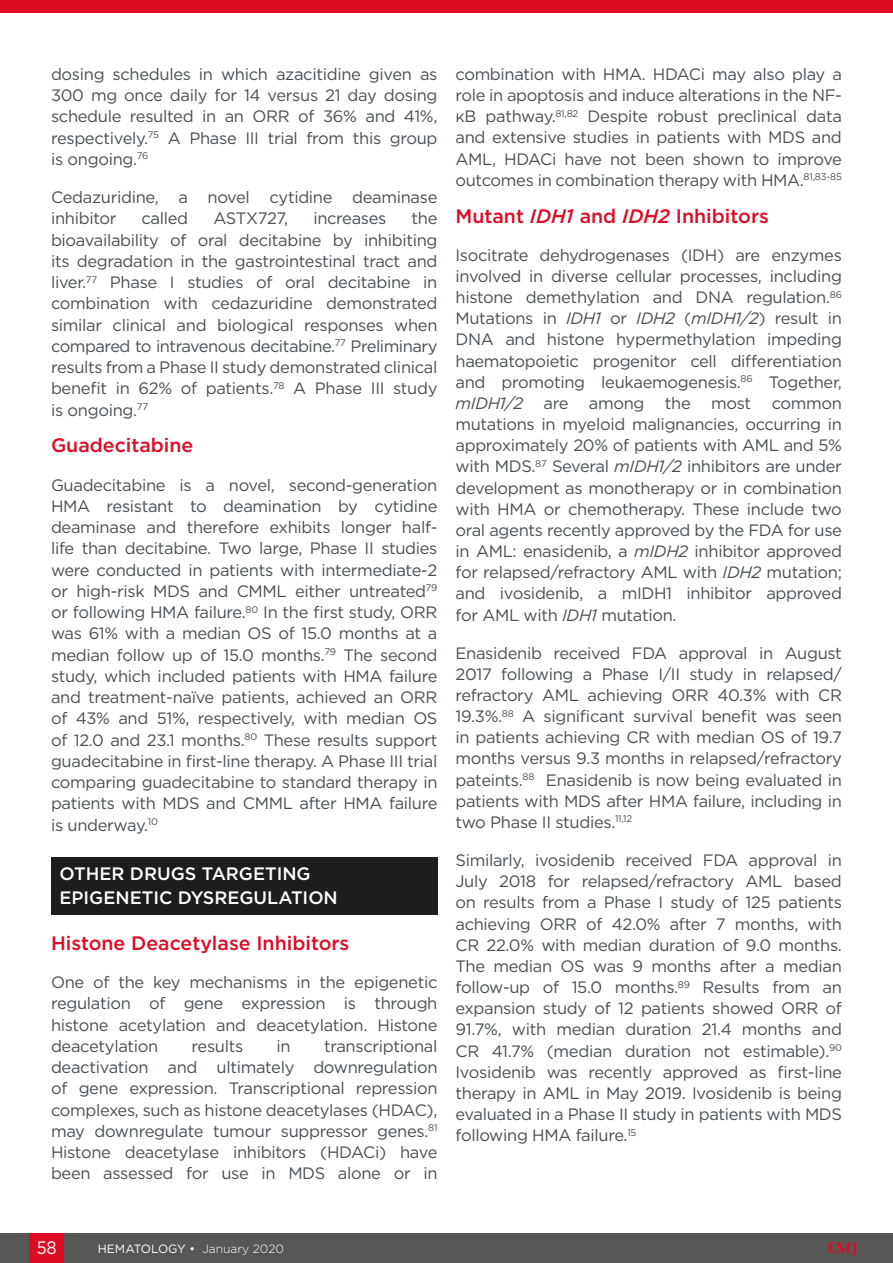
<style>
.page{position:relative;width:893px;height:1263px;background:#fff}
.page>*{position:absolute;margin:0;border:0;box-sizing:border-box;transform-origin:0 0}
.H2__Heading_2{font:500 19.5px "Gotham";color:#dc0c23}
.H1__Heading_1{font:500 18px/24.3px "Gotham";color:#fff}
.t1{font:18px "Gotham";color:#fff;scale:.9 1}
.Body_Text{font:16.5px/21.1px "Gotham";letter-spacing:-.02em;color:#484f54;text-align:justify}
.t2{font:700 15px "Palatino Linotype";color:#dc0c23}
.t3{font:12px "Gotham";color:#fff}
.s1{font-style:italic}
.s2{font-weight:300}
</style>
<div class="page">
<div style="left:0;top:1233px;width:893px;height:30px;background:#575756"></div>
<div style="left:30px;top:1233px;width:34px;height:30px;background:#dc0c23"></div>
<div style="left:51px;top:857px;width:386px;height:57px;background:#1d1d1d"></div>
<div style="left:0;top:0;width:893px;height:13px;background:#dc0c23"></div>
<p class="Body_Text" style="left:51px;top:63px;width:388px">dosing schedules in which azacitidine given as 300 mg once daily for 14 versus 21 day dosing schedule resulted in an ORR of 36% and 41%, respectively.<sup>75</sup> A Phase III trial from this group is ongoing.<sup>76</sup></p>
<p class="Body_Text" style="left:51px;top:186px;width:388px">Cedazuridine, a novel cytidine deaminase inhibitor</p>
<p class="Body_Text" style="left:51px;top:208px;width:388px;text-indent:361px">the bioavailability of oral decitabine by inhibiting its degradation in the gastrointestinal tract and liver.<sup>77</sup> Phase I studies of oral decitabine in combination with cedazuridine demonstrated similar clinical and biological responses when compared to intravenous decitabine.<sup>77</sup> Preliminary results from a Phase II study demonstrated clinical benefit in 62% of patients.<sup>78</sup> A Phase III study is ongoing.<sup>77</sup></p>
<p class="H2__Heading_2" style="left:51px;top:433px;width:144px">Guadecitabine</p>
<p class="Body_Text" style="left:51px;top:474px;width:388px">Guadecitabine is a novel, second-generation HMA resistant to deamination by cytidine deaminase and therefore exhibits longer half&shy;life than decitabine. Two large, Phase II studies were conducted in patients with intermediate-2 or high-risk MDS and CMML either untreated<sup>79 </sup>or following HMA failure.<sup>80</sup> In the first study, ORR was 61% with a median OS of 15.0 months at a median follow up of 15.0 months.<sup>79</sup> The second study, which included patients with HMA failure and treatment-naïve patients, achieved an ORR of 43% and 51%, respectively, with median OS of 12.0 and 23.1 months.<sup>80</sup> These results support guadecitabine in first-line therapy. A Phase III trial comparing guadecitabine to standard therapy in patients with MDS and CMML after HMA failure is underway.<sup>10</sup></p>
<p class="H1__Heading_1" style="left:60px;top:861px;width:280px">OTHER DRUGS TARGETING<br>EPIGENETIC DYSREGULATION</p>
<p class="H2__Heading_2" style="left:51px;top:930px;width:300px">Histone Deacetylase Inhibitors</p>
<p class="Body_Text" style="left:51px;top:971px;width:388px">One of the key mechanisms in the epigenetic regulation of gene expression is through histone acetylation and deacetylation. Histone deacetylation</p>
<p class="Body_Text" style="left:142px;top:208px;width:48px">called</p>
<p class="Body_Text" style="left:213px;top:208px;width:76px">ASTX727,</p>
<p class="Body_Text" style="left:313px;top:208px;width:75px">increases</p>
<p class="Body_Text" style="left:51px;top:1035px;width:388px;text-indent:273px">transcriptional deactivation and ultimately downregulation of gene expression. Transcriptional repression complexes, such as histone deacetylases (HDAC), may downregulate tumour suppressor genes.<sup>81<br></sup>Histone deacetylase inhibitors (HDACi) have been assessed for use in MDS alone or in</p>
<p class="Body_Text" style="left:192px;top:1035px;width:53px">results</p>
<p class="Body_Text" style="left:277px;top:1035px;width:16px">in</p>
<p class="Body_Text" style="left:455px;top:63px;width:388px">combination with HMA. HDACi may also play a role in apoptosis and induce alterations in the NF&shy;κB pathway.<sup>81,82</sup> Despite robust preclinical data and extensive studies in patients with MDS and AML, HDACi have not been shown to improve outcomes in combination therapy with HMA.<sup>81,83-85</sup></p>
<p class="H2__Heading_2" style="left:455px;top:203px;width:315px">Mutant <span class="s1">IDH1</span> and <span class="s1">IDH2</span> Inhibitors</p>
<p class="Body_Text" style="left:455px;top:244px;width:388px">Isocitrate dehydrogenases (IDH) are enzymes involved in diverse cellular processes, including histone demethylation and DNA regulation.<sup>86<br></sup>Mutations in <span class="s1">IDH1</span> or <span class="s1">IDH2</span> (<span class="s1">mIDH1/2</span>) result in DNA and histone hypermethylation impeding haematopoietic progenitor cell differentiation and promoting leukaemogenesis.<sup>86</sup> Together, <span class="s1">mIDH1/2</span> are among the most common mutations in myeloid malignancies, occurring in approximately 20% of patients with AML and 5% with MDS.<sup>87</sup> Several <span class="s1">mIDH1/2</span> inhibitors are under development as monotherapy or in combination with HMA or chemotherapy. These include two oral agents recently approved by the FDA for use in AML: enasidenib, a <span class="s1">mIDH2</span> inhibitor approved for relapsed/refractory AML with <span class="s1">IDH2</span> mutation; and ivosidenib, a mIDH1 inhibitor approved for AML with <span class="s1">IDH1</span> mutation.</p>
<p class="Body_Text" style="left:455px;top:642px;width:388px">Enasidenib received FDA approval in August 2017 following a Phase I/II study in relapsed/ refractory AML achieving ORR 40.3% with CR 19.3%.<sup>88</sup> A significant survival benefit was seen in patients achieving CR with median OS of 19.7 months versus 9.3 months in relapsed/refractory pateints.<sup>88</sup> Enasidenib is now being evaluated in patients with MDS after HMA failure, including in two Phase II studies.<sup>11,12</sup></p>
<p class="Body_Text" style="left:455px;top:849px;width:388px">Similarly, ivosidenib received FDA approval in July 2018 for relapsed/refractory AML based on results from a Phase I study of 125 patients achieving ORR of 42.0% after 7 months, with CR 22.0% with median duration of 9.0 months.<br>The median OS was 9 months after a median follow-up of 15.0 months.<sup>89</sup> Results from an expansion study of 12 patients showed ORR of 91.7%, with median duration 21.4 months and CR 41.7% (median duration not estimable).<sup>90<br></sup>Ivosidenib was recently approved as first-line therapy in AML in May 2019. Ivosidenib is being evaluated in a Phase II study in patients with MDS following HMA failure.<sup>15</sup></p>
<p class="t1" style="left:37px;top:1236px;width:23px">58</p>
<p class="t3" style="left:98px;top:1241px;width:188px">HEMATOLOGY • <span class="s2">January 2020</span></p>
<p class="t2" style="left:827px;top:1238px;width:32px">EMJ</p>
</div>
